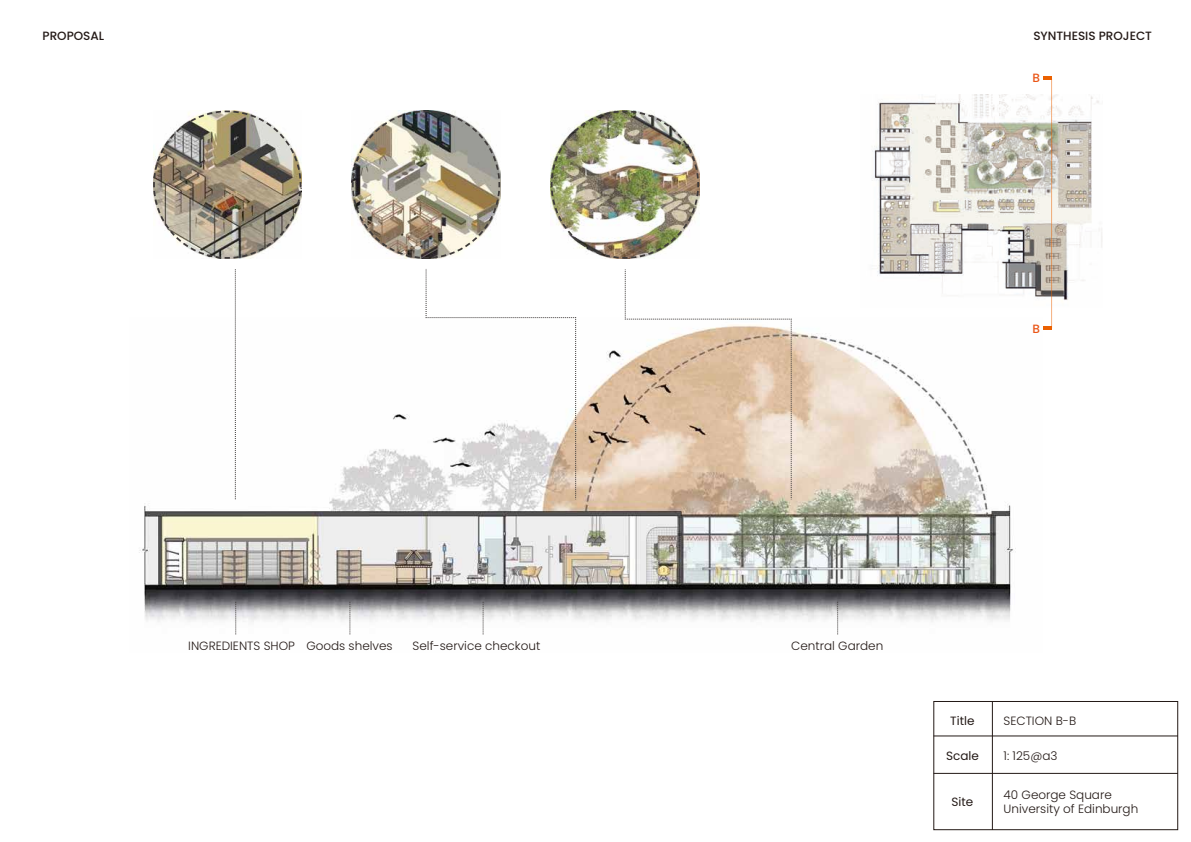
<style>
.page{position:relative;width:1191px;height:842px;background:#fff}
.page>*{position:absolute;margin:0;border:0;box-sizing:border-box;transform-origin:0 0}
.t1{font:300 12px/14.4px "Poppins";color:#231916}
.t2{font:500 12px "Poppins";color:#231916}
.t3{font:12px "Poppins";color:#231916}
.t4{font:500 12px "Poppins";color:#ea5516}
</style>
<div class="page">
<div style="left:933px;top:701px;width:245px;height:129px;border:1px solid #231916"></div>
<hr style="left:933px;top:736px;width:245px;height:1px;background:#231916">
<hr style="left:933px;top:773px;width:245px;height:1px;background:#231916">
<hr style="left:992px;top:701px;width:1px;height:129px;background:#231916">
<img style="left:139px;top:317px;width:877px;height:318px">
<svg style="left:235px;top:602px;width:1px;height:32px"></svg>
<svg style="left:350px;top:602px;width:1px;height:32px"></svg>
<svg style="left:483px;top:602px;width:1px;height:32px"></svg>
<svg style="left:837px;top:602px;width:1px;height:32px"></svg>
<img style="left:874px;top:94px;width:228px;height:214px">
<svg style="left:1043px;top:76px;width:9px;height:254px"></svg>
<img style="left:153px;top:110px;width:149px;height:149px">
<img style="left:550px;top:110px;width:150px;height:149px">
<img style="left:351px;top:110px;width:150px;height:149px">
<svg style="left:625px;top:269px;width:167px;height:231px"></svg>
<svg style="left:426px;top:269px;width:150px;height:231px"></svg>
<svg style="left:235px;top:269px;width:1px;height:230px"></svg>
<p class="t2" style="left:43px;top:28px;width:63px">PROPOSAL</p>
<p class="t2" style="left:1033px;top:28px;width:120px">SYNTHESIS PROJECT</p>
<p class="t4" style="left:1032px;top:71px;width:9px">B</p>
<p class="t4" style="left:1032px;top:322px;width:9px">B</p>
<p class="t1" style="left:188px;top:639px;width:206px">INGREDIENTS SHOP Goods shelves</p>
<p class="t1" style="left:412px;top:639px;width:129px">Self-service checkout</p>
<p class="t1" style="left:791px;top:639px;width:94px">Central Garden</p>
<p class="t3" style="left:950px;top:714px;width:26px">Title</p>
<p class="t3" style="left:946px;top:748px;width:34px">Scale</p>
<p class="t3" style="left:951px;top:794px;width:23px">Site</p>
<p class="t1" style="left:1003px;top:714px;width:74px">SECTION B-B</p>
<p class="t1" style="left:1003px;top:748px;width:55px">1: 125@a3</p>
<p class="t1" style="left:1003px;top:787px;width:136px">40 George Square<br>University of Edinburgh</p>
</div>
